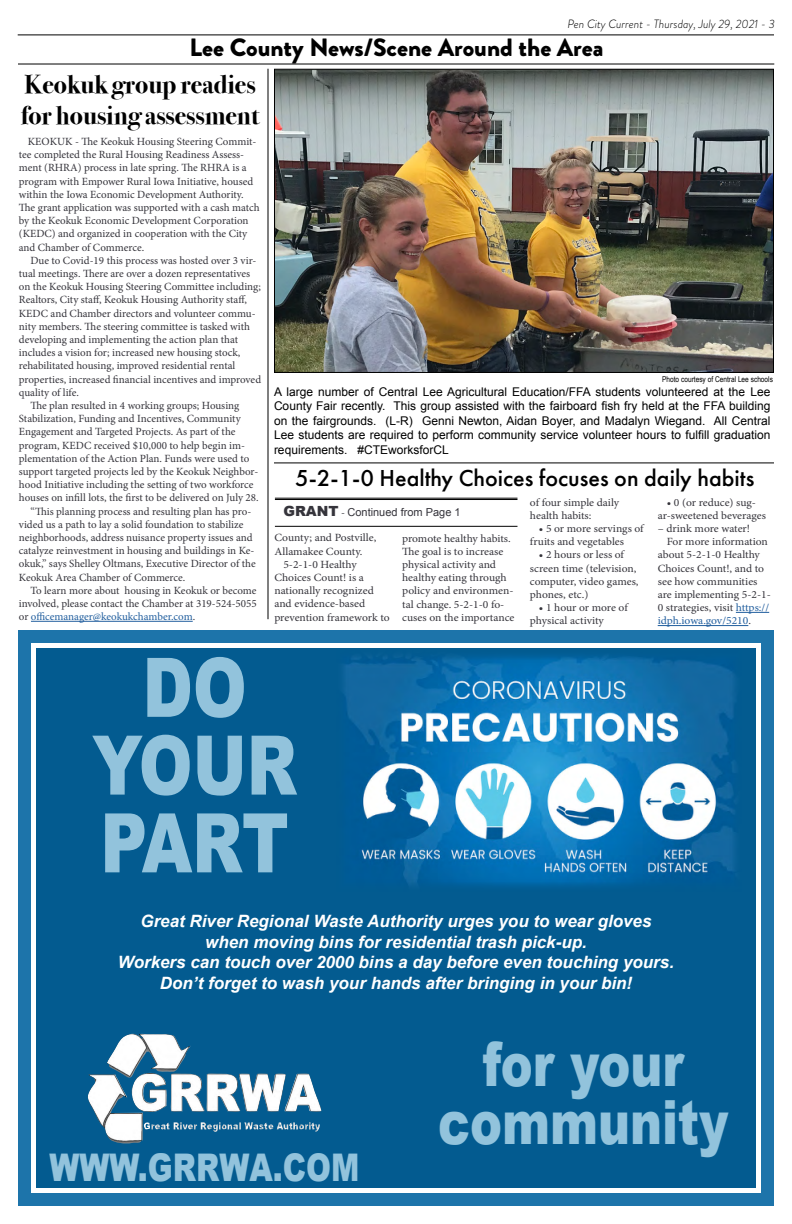
<style>
.page{position:relative;width:792px;height:1224px;background:#fff}
.page>*{position:absolute;margin:0;border:0;box-sizing:border-box;transform-origin:0 0}
.t1{font:900 82.3px/77.8px "Arial";color:#92c3dc;text-align:center;scale:.79 1}
.t2{font:900 61px/57.6px "Arial";color:#92c3dc;text-align:center;scale:.79 1}
.t3{font:900 38.1px "Arial";color:#92c3dc;scale:.79 1}
.t4{font:700 26px/31.2px "Bodoni Svty Two ITCTT";color:#000}
.t5{font:900 25px "Brandon Grotesque";color:#000}
.t6{font:500 24px "Futura PT";color:#000}
.t7{font:italic 700 17px/20.4px "Arial";color:#fff;text-align:center}
.t8{font:12px/14.4px "Arial";color:#000;text-align:justify}
.t9{font:italic 300 12px "Brandon Grotesque";color:#000}
.t10{font:11px/13.2px "Minion Pro";letter-spacing:-.005em;color:#35343b}
.t11{font:11px/13.2px "Minion Pro";letter-spacing:-.005em;color:#35343b;scale:1.05 1}
.t12{font:11px "Minion Pro";letter-spacing:-.005em;color:#215e9e}
.t13{font:11px "Arial";color:#35343b}
.t14{font:11px "Minion Pro";letter-spacing:-.005em;color:#215e9e;scale:1.05 1}
.t15{font:8px "Arial Narrow";color:#000}
.s1{color:#35343b}
.s2{font-weight:900;font-size:14px}
.s3{font-family:"Minion Pro"}
.s4{color:#215e9e}
</style>
<div class="page">
<hr style="left:18px;top:34px;width:756px;height:1px;background:#000">
<hr style="left:18px;top:64px;width:756px;height:1px;background:#000">
<div style="left:18px;top:630px;width:756px;height:576px;border:13px solid #1d74aa"></div>
<div style="left:36px;top:648px;width:720px;height:540px;background:#035b90"></div>
<img style="left:344px;top:655px;width:391px;height:231px">
<img style="left:107px;top:1033px;width:151px;height:79px">
<hr style="left:736px;top:612px;width:33px;height:1px;background:#215e9e">
<hr style="left:658px;top:625px;width:90px;height:1px;background:#215e9e">
<hr style="left:275px;top:498px;width:242px;height:1px;background:#000">
<hr style="left:275px;top:499px;width:242px;height:1px;background:#000">
<hr style="left:275px;top:526px;width:242px;height:1px;background:#000">
<img style="left:276px;top:71px;width:496px;height:300px">
<div style="left:274px;top:69px;width:500px;height:304px;border:1px solid #000"></div>
<hr style="left:274px;top:463px;width:500px;height:1px;background:#000">
<hr style="left:268px;top:69px;width:1px;height:550px;background:#000">
<hr style="left:31px;top:621px;width:162px;height:1px;background:#215e9e">
<p class="t9" style="left:567px;top:16px;width:209px">Pen City Current - Thursday, July 29, 2021 - 3</p>
<h3 class="t5" style="left:190px;top:30px;width:415px">Lee County News/Scene Around the Area</h3>
<h3 class="t4" style="left:21px;top:66px;width:240px">Keokuk group readies for housing assessment</h3>
<p class="t10" style="left:19px;top:135px;width:242px;text-indent:9px">KEOKUK - The Keokuk Housing Steering Commit&shy;tee completed the Rural Housing Readiness Assess&shy;ment (RHRA) process in late spring. The RHRA is a program with Empower Rural Iowa Initiative, housed within the Iowa Economic Development Authority.<br>The grant application was supported with a cash match by the Keokuk Economic Development Corporation (KEDC) and organized in cooperation with the City and Chamber of Commerce.</p>
<p class="t10" style="left:30px;top:254px;width:228px">Due to Covid-19 this process was hosted over 3 vir-</p>
<p class="t10" style="left:19px;top:267px;width:233px">tual meetings. There are over a dozen representatives</p>
<p class="t10" style="left:19px;top:280px;width:243px">on the Keokuk Housing Steering Committee including;</p>
<p class="t10" style="left:19px;top:293px;width:230px">Realtors, City staff, Keokuk Housing Authority staff,</p>
<p class="t10" style="left:19px;top:307px;width:238px">KEDC and Chamber directors and volunteer commu-</p>
<p class="t10" style="left:19px;top:320px;width:233px">nity members. The steering committee is tasked with</p>
<p class="t10" style="left:19px;top:333px;width:221px">developing and implementing the action plan that</p>
<p class="t10" style="left:19px;top:346px;width:223px">includes a vision for; increased new housing stock,</p>
<p class="t10" style="left:19px;top:359px;width:218px">rehabilitated housing, improved residential rental</p>
<p class="t10" style="left:19px;top:373px;width:244px">properties, increased financial incentives and improved</p>
<p class="t10" style="left:19px;top:386px;width:62px">quality of life.</p>
<p class="t10" style="left:30px;top:399px;width:210px">The plan resulted in 4 working groups; Housing</p>
<p class="t10" style="left:19px;top:412px;width:223px">Stabilization, Funding and Incentives, Community</p>
<p class="t10" style="left:19px;top:425px;width:218px">Engagement and Targeted Projects. As part of the</p>
<p class="t10" style="left:19px;top:439px;width:228px">program, KEDC received $10,000 to help begin im-</p>
<p class="t10" style="left:19px;top:452px;width:232px">plementation of the Action Plan. Funds were used to</p>
<p class="t10" style="left:19px;top:465px;width:241px">support targeted projects led by the Keokuk Neighbor-</p>
<p class="t10" style="left:19px;top:478px;width:236px">hood Initiative including the setting of two workforce</p>
<p class="t10" style="left:19px;top:491px;width:241px">houses on infill lots, the first to be delivered on July 28.</p>
<p class="t10" style="left:30px;top:505px;width:222px">“This planning process and resulting plan has pro-</p>
<p class="t10" style="left:19px;top:518px;width:226px">vided us a path to lay a solid foundation to stabilize</p>
<p class="t10" style="left:19px;top:531px;width:235px">neighborhoods, address nuisance property issues and</p>
<p class="t10" style="left:19px;top:544px;width:237px">catalyze reinvestment in housing and buildings in Ke-</p>
<p class="t10" style="left:19px;top:557px;width:238px">okuk,” says Shelley Oltmans, Executive Director of the</p>
<p class="t10" style="left:19px;top:571px;width:168px">Keokuk Area Chamber of Commerce.</p>
<p class="t10" style="left:30px;top:584px;width:228px">To learn more about housing in Keokuk or become</p>
<p class="t10" style="left:19px;top:597px;width:239px">involved, please contact the Chamber at 319-524-5055</p>
<p class="t12" style="left:19px;top:609px;width:178px"><span class="s1">or</span> officemanager@keokukchamber.com<span class="s1">.</span></p>
<p class="t15" style="left:662px;top:373px;width:112px">Photo courtesy of Central Lee schools</p>
<p class="t8" style="left:274px;top:385px;width:498px">A large number of Central Lee Agricultural Education/FFA students volunteered at the Lee County Fair recently. This group assisted with the fairboard fish fry held at the FFA building on the fairgrounds. (L-R) Genni Newton, Aidan Boyer, and Madalyn Wiegand. All Central Lee students are required to perform community service volunteer hours to fulfill graduation requirements. #CTEworksforCL</p>
<h3 class="t6" style="left:295px;top:463px;width:461px">5-2-1-0 Healthy Choices focuses on daily habits</h3>
<p class="t13" style="left:283px;top:505px;width:179px"><span class="s2">GRANT</span> <span class="s3">-</span> Continued from Page 1</p>
<p class="t11" style="left:274px;top:531px;width:99px">County; and Postville,</p>
<p class="t11" style="left:274px;top:545px;width:85px">Allamakee County.</p>
<p class="t11" style="left:283px;top:558px;width:71px">5-2-1-0 Healthy</p>
<p class="t11" style="left:274px;top:571px;width:87px">Choices Count! is a</p>
<p class="t11" style="left:274px;top:584px;width:96px">nationally recognized</p>
<p class="t11" style="left:274px;top:597px;width:88px">and evidence-based</p>
<p class="t11" style="left:274px;top:611px;width:111px">prevention framework to</p>
<p class="t11" style="left:402px;top:532px;width:109px">promote healthy habits.<br>The goal is to increase physical activity and healthy eating through policy and environmen&shy;tal change. 5-2-1-0 fo&shy;cuses on the importance</p>
<p class="t11" style="left:530px;top:496px;width:87px">of four simple daily health habits:</p>
<p class="t11" style="left:530px;top:522px;width:110px;text-indent:9px">• 5 or more servings of fruits and vegetables</p>
<p class="t11" style="left:530px;top:548px;width:105px;text-indent:9px">• 2 hours or less of screen time (television, computer, video games, phones, etc.)</p>
<p class="t11" style="left:530px;top:601px;width:95px;text-indent:9px">• 1 hour or more of physical activity</p>
<p class="t11" style="left:658px;top:496px;width:105px;text-align:center">• 0 (or reduce) sug&shy;ar-sweetened beverages</p>
<p class="t11" style="left:658px;top:522px;width:89px">– drink more water!</p>
<p class="t11" style="left:667px;top:535px;width:98px">For more information</p>
<p class="t11" style="left:658px;top:548px;width:99px">about 5-2-1-0 Healthy</p>
<p class="t11" style="left:658px;top:562px;width:103px">Choices Count!, and to</p>
<p class="t11" style="left:658px;top:575px;width:97px">see how communities</p>
<p class="t11" style="left:658px;top:588px;width:109px">are implementing 5-2-1-</p>
<p class="t11" style="left:658px;top:601px;width:108px">0 strategies, visit <span class="s4">https://</span></p>
<p class="t14" style="left:658px;top:614px;width:90px">idph.iowa.gov/5210<span class="s1">.</span></p>
<h1 class="t1" style="left:92px;top:646px;width:261px">DO<br>YOUR<br>PART</h1>
<h3 class="t7" style="left:118px;top:912px;width:558px">Great River Regional Waste Authority urges you to wear gloves when moving bins for residential trash pick-up.<br>Workers can touch over 2000 bins a day before even touching yours.<br>Don’t forget to wash your hands after bringing in your bin!</h3>
<h3 class="t3" style="left:50px;top:1140px;width:394px">WWW.GRRWA.COM</h3>
<h2 class="t2" style="left:438px;top:1034px;width:369px">for your community</h2>
</div>
